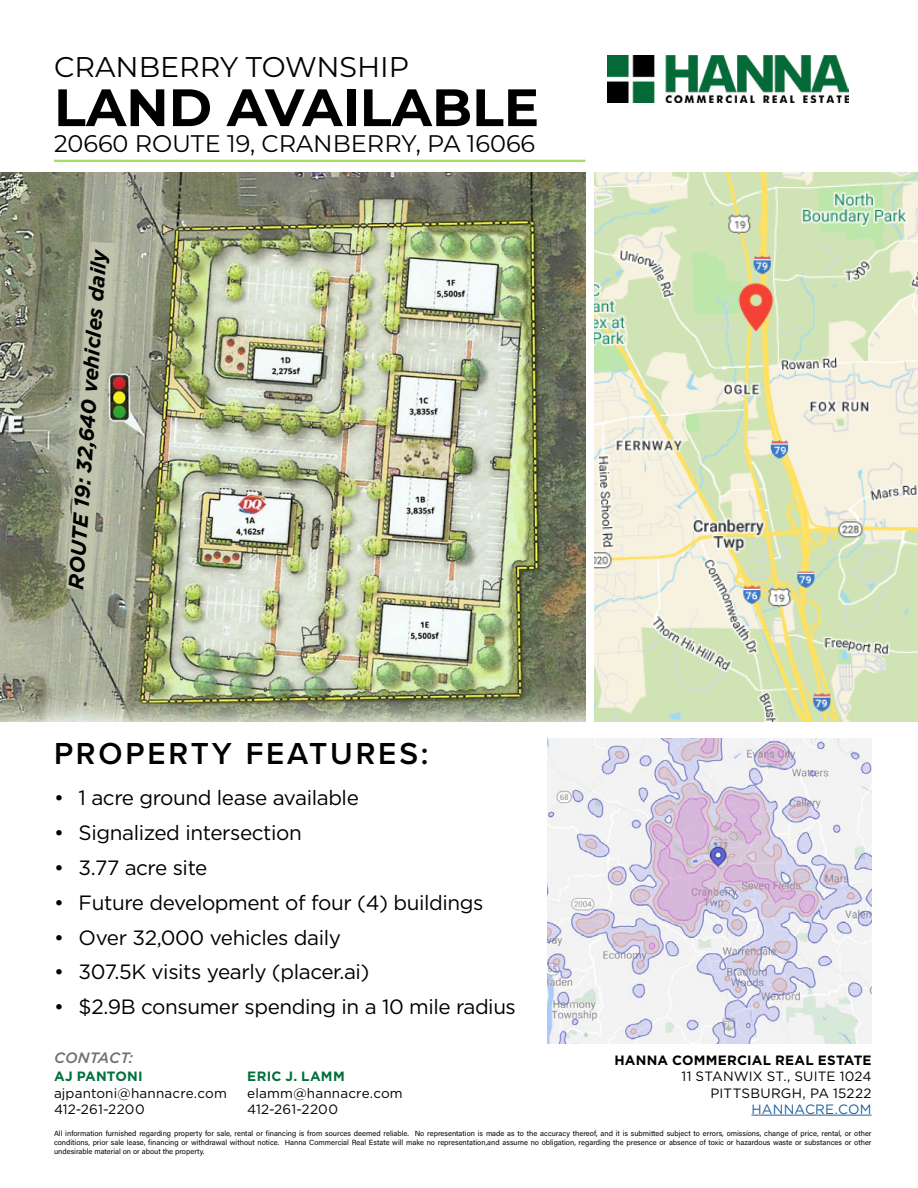
<style>
.page{position:relative;width:918px;height:1188px;background:#fff}
.page>*{position:absolute;margin:0;border:0;box-sizing:border-box;transform-origin:0 0}
.t1{font:700 52.5px "Montserrat";color:#000}
.t2{font:600 31.5px "Proxima Nova";letter-spacing:.09em;color:#000}
.t3{font:28.5px "Montserrat";color:#000}
.t4{font:24px "Montserrat";color:#000}
.t5{font:italic 700 21px "Gotham";color:#000}
.t6{font:20.7px "Gotham";letter-spacing:-.02em;color:#000}
.t7{font:italic 500 15px "Gotham";letter-spacing:.01em;color:#6f7171}
.t8{font:13.5px/16.2px "Gotham";letter-spacing:.01em;color:#000}
.t9{font:700 13.5px "Gotham";letter-spacing:.015em;color:#000}
.t10{font:700 13.5px "Gotham";letter-spacing:.02em;color:#00703c}
.t11{font:13.5px "Gotham";letter-spacing:.015em;color:#215e9e}
.t12{font:7.5px/9px "Acumin Pro";color:#000;text-align:justify}
</style>
<div class="page">
<hr style="left:54px;top:160px;width:531px;height:2px;background:#a5de61">
<img style="left:607px;top:55px;width:241px;height:47px">
<hr style="left:751px;top:1115px;width:121px;height:1px;background:#215e9e">
<img style="left:0;top:173px;width:585px;height:548px">
<img style="left:594px;top:173px;width:324px;height:548px">
<img style="left:548px;top:739px;width:324px;height:304px">
<svg style="left:66px;top:242px;width:49px;height:348px;background:#b0b49e"></svg>
<h3 class="t3" style="left:54px;top:47px;width:357px">CRANBERRY TOWNSHIP</h3>
<h1 class="t1" style="left:54px;top:70px;width:487px">LAND AVAILABLE</h1>
<h3 class="t4" style="left:54px;top:127px;width:483px">20660 ROUTE 19, CRANBERRY, PA 16066</h3>
<h3 class="t5" style="left:62px;top:588px;width:342px;rotate:-86deg">ROUTE 19: 32,640 vehicles daily</h3>
<h2 class="t2" style="left:54px;top:730px;width:376px">PROPERTY FEATURES:</h2>
<h3 class="t6" style="left:54px;top:785px;width:306px">• 1 acre ground lease available</h3>
<h3 class="t6" style="left:54px;top:820px;width:249px">• Signalized intersection</h3>
<h3 class="t6" style="left:54px;top:854px;width:155px">• 3.77 acre site</h3>
<h3 class="t6" style="left:54px;top:889px;width:431px">• Future development of four (4) buildings</h3>
<h3 class="t6" style="left:54px;top:924px;width:289px">• Over 32,000 vehicles daily</h3>
<h3 class="t6" style="left:54px;top:959px;width:317px">• 307.5K visits yearly (placer.ai)</h3>
<h3 class="t6" style="left:54px;top:994px;width:463px">• $2.9B consumer spending in a 10 mile radius</h3>
<h3 class="t7" style="left:54px;top:1048px;width:80px">CONTACT:</h3>
<h3 class="t10" style="left:54px;top:1068px;width:90px">AJ PANTONI</h3>
<h3 class="t8" style="left:54px;top:1084px;width:174px">ajpantoni@hannacre.com<br>412-261-2200</h3>
<h3 class="t10" style="left:247px;top:1068px;width:99px">ERIC J. LAMM</h3>
<h3 class="t8" style="left:247px;top:1084px;width:157px">elamm@hannacre.com<br>412-261-2200</h3>
<h3 class="t9" style="left:614px;top:1051px;width:259px">HANNA COMMERCIAL REAL ESTATE</h3>
<h3 class="t8" style="left:682px;top:1068px;width:191px;text-align:right">11 STANWIX ST., SUITE 1024<br>PITTSBURGH, PA 15222</h3>
<h3 class="t11" style="left:752px;top:1100px;width:122px">HANNACRE.COM</h3>
<p class="t12" style="left:54px;top:1128px;width:819px">All information furnished regarding property for sale, rental or financing is from sources deemed reliable. No representation is made as to the accuracy thereof, and it is submitted subject to errors, omissions, change of price, rental, or other conditions, prior sale lease, financing or withdrawal without notice. Hanna Commercial Real Estate will make no representation,and assume no obligation, regarding the presence or absence of toxic or hazardous waste or substances or other undesirable material on or about the property.</p>
</div>
